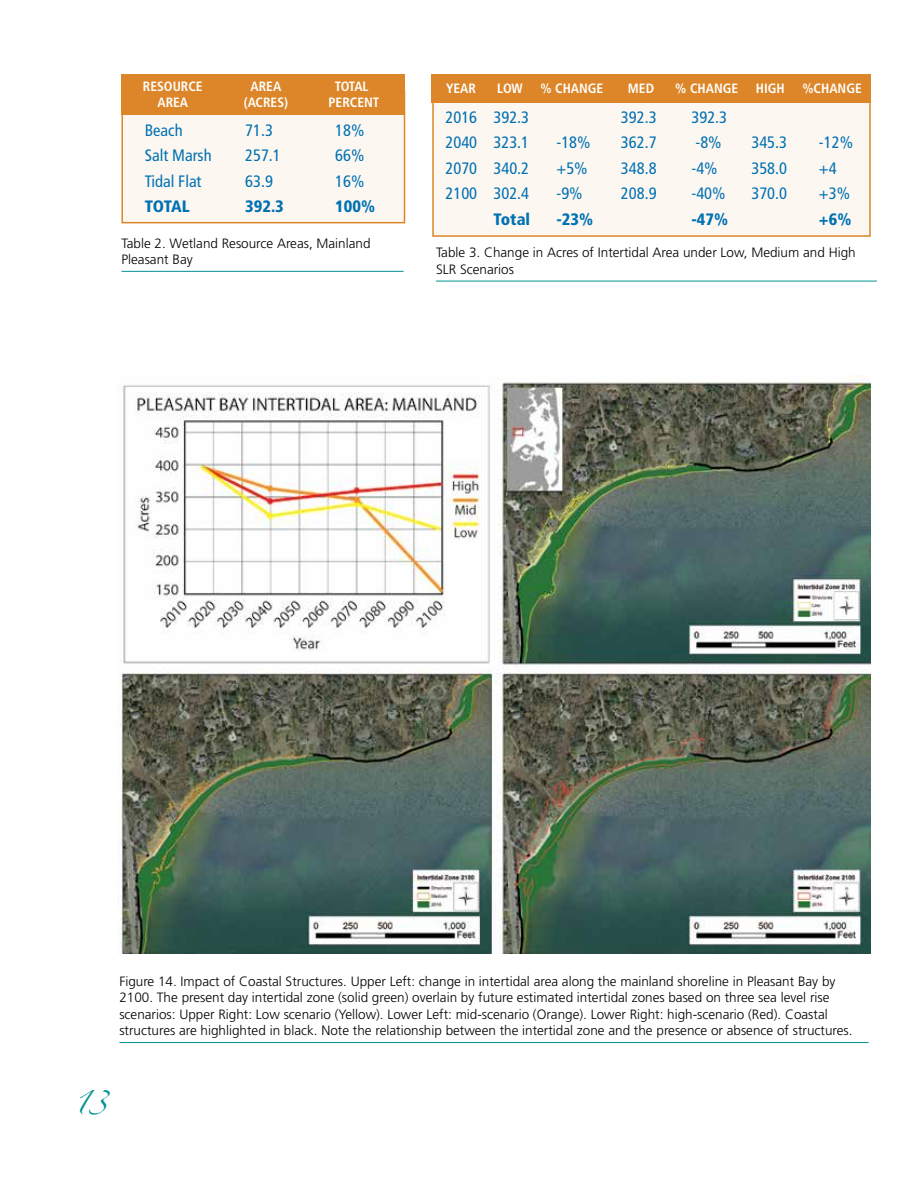
<style>
.page{position:relative;width:918px;height:1188px;background:#fff}
.page>*{position:absolute;margin:0;border:0;box-sizing:border-box;transform-origin:0 0}
.t1{font:21px "Zapfino";color:#009491}
.t2{font:condensed 16.5px "Frutiger";color:#0071b3}
.t3{font:900 condensed 16.5px "Frutiger";color:#0071b3}
.t4{font:300 13.5px/16.5px "Frutiger";color:#000}
.t5{font:700 condensed 13.5px/16.2px "Frutiger";color:#fff;text-align:center}
</style>
<div class="page">
<hr style="left:122px;top:271px;width:282px;height:1px;background:#009491">
<div style="left:122px;top:91px;width:283px;height:132px;background:#fdf7f1;border:2px solid #dc8629"></div>
<div style="left:122px;top:74px;width:283px;height:41px;background:#dc8629"></div>
<div style="left:432px;top:74px;width:439px;height:163px;background:#fdf7f1;border:2px solid #dc8629"></div>
<div style="left:432px;top:74px;width:439px;height:29px;background:#dc8629"></div>
<hr style="left:436px;top:281px;width:441px;height:1px;background:#009491">
<hr style="left:119px;top:1042px;width:750px;height:1px;background:#009491">
<img style="left:117px;top:375px;width:754px;height:579px">
<p class="t5" style="left:143px;top:78px;width:61px">RESOURCE<br>AREA</p>
<p class="t5" style="left:244px;top:78px;width:46px">AREA (ACRES)</p>
<p class="t5" style="left:329px;top:78px;width:52px">TOTAL<br>PERCENT</p>
<p class="t2" style="left:145px;top:120px;width:39px">Beach</p>
<p class="t2" style="left:245px;top:120px;width:29px">71.3</p>
<p class="t2" style="left:335px;top:120px;width:31px">18%</p>
<p class="t2" style="left:145px;top:146px;width:68px">Salt Marsh</p>
<p class="t2" style="left:245px;top:146px;width:37px">257.1</p>
<p class="t2" style="left:335px;top:146px;width:31px">66%</p>
<p class="t2" style="left:145px;top:171px;width:58px">Tidal Flat</p>
<p class="t2" style="left:245px;top:171px;width:29px">63.9</p>
<p class="t2" style="left:335px;top:171px;width:31px">16%</p>
<p class="t3" style="left:145px;top:196px;width:46px">TOTAL</p>
<p class="t3" style="left:245px;top:196px;width:40px">392.3</p>
<p class="t3" style="left:335px;top:196px;width:41px">100%</p>
<p class="t4" style="left:122px;top:235px;width:251px">Table 2. Wetland Resource Areas, Mainland<br>Pleasant Bay</p>
<p class="t5" style="left:446px;top:80px;width:32px">YEAR</p>
<p class="t5" style="left:497px;top:80px;width:27px">LOW</p>
<p class="t5" style="left:540px;top:80px;width:65px">% CHANGE</p>
<p class="t5" style="left:628px;top:80px;width:28px">MED</p>
<p class="t5" style="left:675px;top:80px;width:65px">% CHANGE</p>
<p class="t5" style="left:756px;top:80px;width:30px">HIGH</p>
<p class="t5" style="left:802px;top:80px;width:61px">%CHANGE</p>
<p class="t2" style="left:446px;top:107px;width:85px">2016 392.3</p>
<p class="t2" style="left:621px;top:107px;width:37px">392.3</p>
<p class="t2" style="left:691px;top:107px;width:37px">392.3</p>
<p class="t2" style="left:446px;top:133px;width:85px">2040 323.1</p>
<p class="t2" style="left:556px;top:133px;width:36px">-18%</p>
<p class="t2" style="left:621px;top:133px;width:37px">362.7</p>
<p class="t2" style="left:695px;top:133px;width:28px">-8%</p>
<p class="t2" style="left:751px;top:133px;width:37px">345.3</p>
<p class="t2" style="left:819px;top:133px;width:36px">-12%</p>
<p class="t2" style="left:446px;top:158px;width:85px">2070 340.2</p>
<p class="t2" style="left:556px;top:158px;width:33px">+5%</p>
<p class="t2" style="left:621px;top:158px;width:37px">348.8</p>
<p class="t2" style="left:691px;top:158px;width:28px">-4%</p>
<p class="t2" style="left:751px;top:158px;width:37px">358.0</p>
<p class="t2" style="left:819px;top:158px;width:19px">+4</p>
<p class="t2" style="left:446px;top:184px;width:85px">2100 302.4</p>
<p class="t2" style="left:556px;top:184px;width:28px">-9%</p>
<p class="t2" style="left:621px;top:184px;width:37px">208.9</p>
<p class="t2" style="left:691px;top:184px;width:36px">-40%</p>
<p class="t2" style="left:751px;top:184px;width:37px">370.0</p>
<p class="t2" style="left:819px;top:184px;width:33px">+3%</p>
<p class="t3" style="left:493px;top:209px;width:38px">Total</p>
<p class="t3" style="left:556px;top:209px;width:38px">-23%</p>
<p class="t3" style="left:691px;top:209px;width:38px">-47%</p>
<p class="t3" style="left:819px;top:209px;width:34px">+6%</p>
<p class="t4" style="left:436px;top:245px;width:421px">Table 3. Change in Acres of Intertidal Area under Low, Medium and High<br>SLR Scenarios</p>
<p class="t4" style="left:119px;top:973px;width:735px">Figure 14. Impact of Coastal Structures. Upper Left: change in intertidal area along the mainland shoreline in Pleasant Bay by 2100. The present day intertidal zone (solid green) overlain by future estimated intertidal zones based on three sea level rise scenarios: Upper Right: Low scenario (Yellow). Lower Left: mid-scenario (Orange). Lower Right: high-scenario (Red). Coastal structures are highlighted in black. Note the relationship between the intertidal zone and the presence or absence of structures.</p>
<h1 class="t1" style="left:74px;top:1094px;width:34px">13</h1>
</div>
